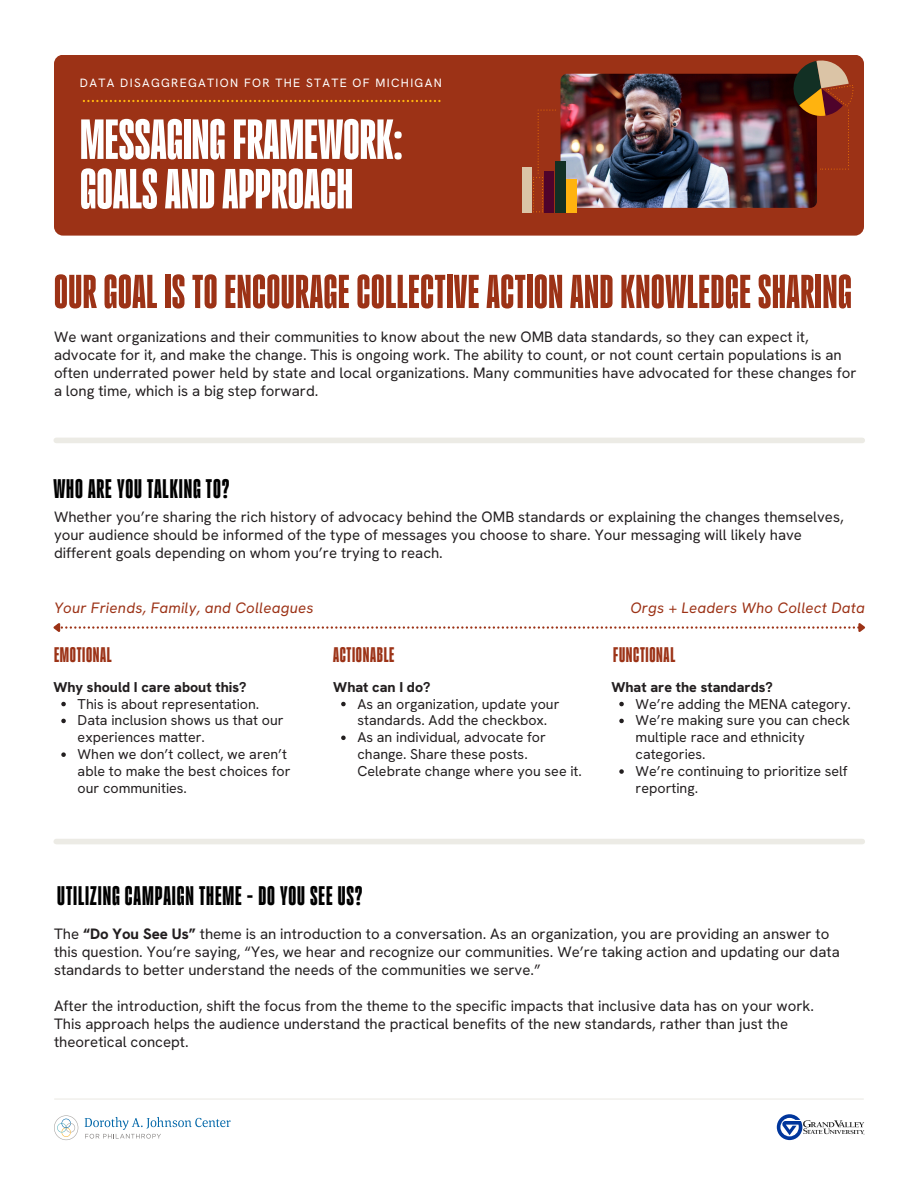
<style>
.page{position:relative;width:918px;height:1188px;background:#fff}
.page>*{position:absolute;margin:0;border:0;box-sizing:border-box;transform-origin:0 0}
.t1{font:700 60px/49.5px "Gazzetta";color:#fff}
.t2{font:700 50.4px "Gazzetta";letter-spacing:.01em;color:#9c3216}
.t3{font:700 28.65px "Gazzetta";letter-spacing:.03em;color:#000}
.t4{font:700 22.5px "Gazzetta";letter-spacing:.03em;color:#9c3317}
.t5{font:15px/18px "Hanken Grotesk";color:#231f20}
.t6{font:italic 15px "Hanken Grotesk";letter-spacing:.015em;color:#9c3216}
.t7{font:14.25px/16.8px "Hanken Grotesk";color:#231f20}
.t8{font:800 14.25px "Hanken Grotesk";color:#231f20}
.t9{font:12px "Hanken Grotesk";letter-spacing:.11em;color:#fff}
.s1{font-weight:800}
</style>
<div class="page">
<svg style="left:61px;top:702px;width:5px;height:4px"></svg>
<svg style="left:61px;top:719px;width:5px;height:4px"></svg>
<svg style="left:61px;top:752px;width:5px;height:5px"></svg>
<svg style="left:341px;top:702px;width:5px;height:4px"></svg>
<svg style="left:341px;top:736px;width:5px;height:4px"></svg>
<svg style="left:619px;top:702px;width:5px;height:4px"></svg>
<svg style="left:619px;top:719px;width:5px;height:4px"></svg>
<svg style="left:619px;top:769px;width:5px;height:5px"></svg>
<svg style="left:53px;top:623px;width:812px;height:9px"></svg>
<div style="left:56px;top:438px;width:806px;height:5px;background:#ecebe5"></div>
<div style="left:56px;top:839px;width:806px;height:5px;background:#ecebe5"></div>
<hr style="left:55px;top:1098px;width:808px;height:2px;background:#ecebe5">
<svg style="left:777px;top:1114px;width:88px;height:26px"></svg>
<svg style="left:54px;top:1115px;width:24px;height:25px"></svg>
<svg style="left:85px;top:1117px;width:146px;height:22px"></svg>
<div style="left:54px;top:55px;width:810px;height:181px;background:#9c3216;border-radius:9px"></div>
<img style="left:561px;top:74px;width:256px;height:134px;border-radius:7px">
<div style="left:556px;top:161px;width:9px;height:51px;background:#123024"></div>
<div style="left:567px;top:180px;width:9px;height:32px;background:#ffb30f"></div>
<div style="left:522px;top:168px;width:10px;height:44px;background:#dbc4a6"></div>
<svg style="left:533px;top:110px;width:23px;height:102px"></svg>
<svg style="left:793px;top:60px;width:60px;height:110px"></svg>
<svg style="left:83px;top:100px;width:358px;height:2px"></svg>
<p class="t9" style="left:80px;top:75px;width:363px">DATA DISAGGREGATION FOR THE STATE OF MICHIGAN</p>
<p class="t1" style="left:80px;top:116px;width:324px">MESSAGINGFRAMEWORK:<br>GOALSANDAPPROACH</p>
<p class="t2" style="left:54px;top:268px;width:799px">OURGOAL IS TO ENCOURAGE COLLECTIVE ACTIONANDKNOWLEDGE SHARING</p>
<p class="t5" style="left:54px;top:328px;width:804px">We want organizations and their communities to know about the new OMB data standards, so they can expect it, advocate for it, and make the change. This is ongoing work. The ability to count, or not count certain populations is an often underrated power held by state and local organizations. Many communities have advocated for these changes for a long time, which is a big step forward.</p>
<h2 class="t3" style="left:53px;top:475px;width:178px">WHO ARE YOU TALKING TO?</h2>
<h1 class="t5" style="left:54px;top:508px;width:791px">Whether you’re sharing the rich history of advocacy behind the OMB standards or explaining the changes themselves, your audience should be informed of the type of messages you choose to share. Your messaging will likely have different goals depending on whom you’re trying to reach.</h1>
<p class="t6" style="left:54px;top:598px;width:261px">Your Friends, Family, and Colleagues</p>
<p class="t6" style="left:630px;top:598px;width:236px">Orgs + Leaders Who Collect Data</p>
<h5 class="t4" style="left:333px;top:644px;width:63px">ACTIONABLE</h5>
<p class="t4" style="left:613px;top:644px;width:64px">FUNCTIONAL</p>
<p class="t4" style="left:54px;top:644px;width:59px">EMOTIONAL</p>
<h6 class="t8" style="left:53px;top:677px;width:195px">Why should I care about this?</h6>
<h3 class="t7" style="left:78px;top:695px;width:183px">This is about representation.</h3>
<h6 class="t7" style="left:78px;top:712px;width:208px">Data inclusion shows us that our experiences matter.</h6>
<h6 class="t7" style="left:78px;top:746px;width:214px">When we don’t collect, we aren’t able to make the best choices for our communities.</h6>
<h6 class="t8" style="left:333px;top:677px;width:99px">What can I do?</h6>
<h4 class="t7" style="left:358px;top:695px;width:204px">As an organization, update your standards. Add the checkbox.</h4>
<h4 class="t7" style="left:358px;top:729px;width:226px">As an individual, advocate for change. Share these posts.<br>Celebrate change where you see it.</h4>
<h4 class="t8" style="left:611px;top:677px;width:163px">What are the standards?</h4>
<p class="t7" style="left:636px;top:695px;width:217px">We’re adding the MENA category.</p>
<p class="t7" style="left:636px;top:712px;width:216px">We’re making sure you can check multiple race and ethnicity categories.</p>
<p class="t7" style="left:636px;top:763px;width:213px">We’re continuing to prioritize self reporting.</p>
<h6 class="t3" style="left:57px;top:883px;width:307px">UTILIZING CAMPAIGN THEME - DO YOU SEE US?</h6>
<h3 class="t5" style="left:54px;top:925px;width:787px">The <span class="s1">“Do You See Us”</span> theme is an introduction to a conversation. As an organization, you are providing an answer to this question. You’re saying, “Yes, we hear and recognize our communities. We’re taking action and updating our data standards to better understand the needs of the communities we serve.”</h3>
<h6 class="t5" style="left:54px;top:997px;width:762px">After the introduction, shift the focus from the theme to the specific impacts that inclusive data has on your work.<br>This approach helps the audience understand the practical benefits of the new standards, rather than just the theoretical concept.</h6>
</div>
